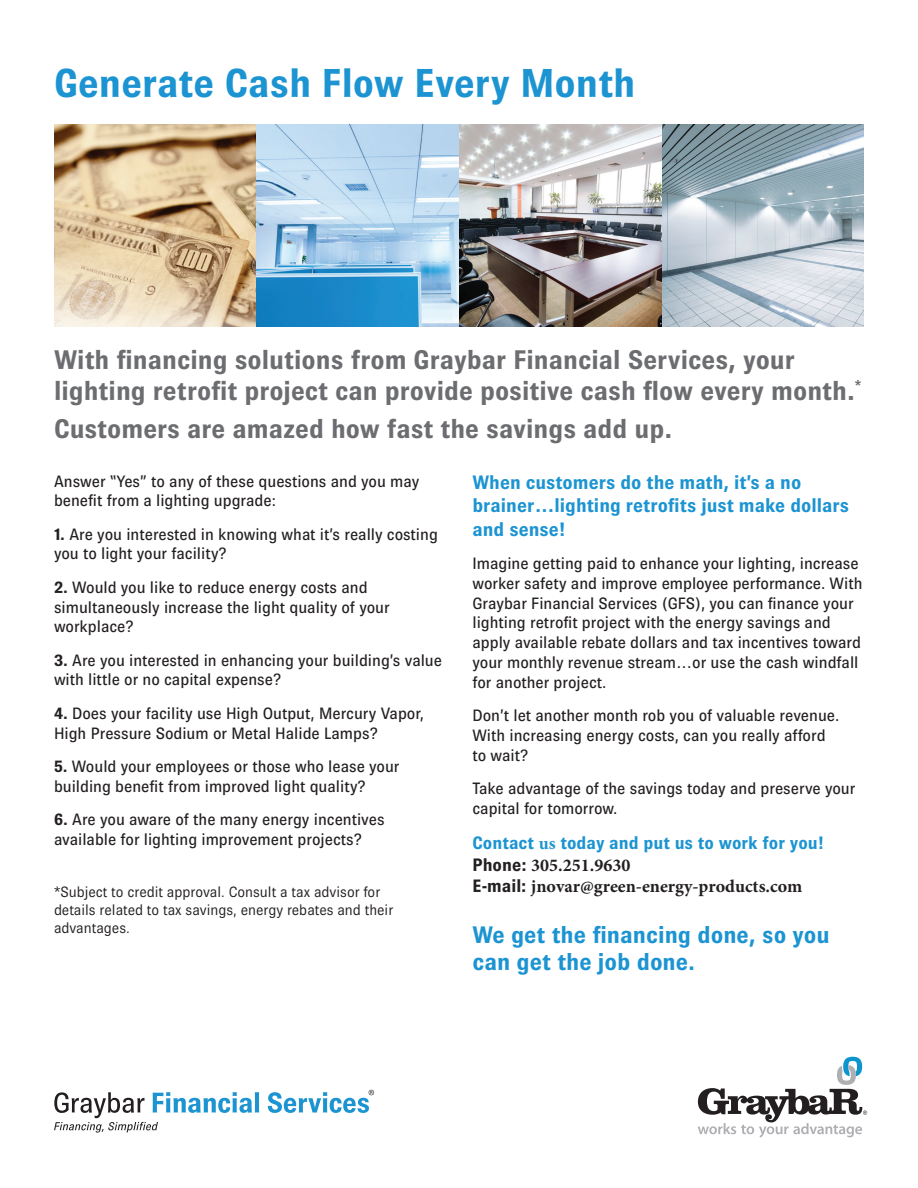
<style>
.page{position:relative;width:918px;height:1188px;background:#fff}
.page>*{position:absolute;margin:0;border:0;box-sizing:border-box;transform-origin:0 0}
.t1{font:700 40.5px "Brown";color:#1c94d2}
.t2{font:700 27px/31.5px "Brown";color:#6c6d70}
.t3{font:700 24px/27px "Brown";color:#1c94d2}
.t4{font:700 19.5px/23.4px "Brown";color:#1c94d2}
.t5{font:700 18px/21.6px "Minion Pro";color:#231f20}
.t6{font:16.5px/19.8px "Brown";color:#231f20}
.t7{font:300 15px/18px "Brown";color:#231f20}
.s1{font-weight:700}
.s2{font-family:"Brown";color:#1c94d2}
.s3{color:#1c94d2}
.s4{font-family:"Brown"}
</style>
<div class="page">
<svg style="left:268px;top:1090px;width:106px;height:23px"></svg>
<svg style="left:54px;top:1092px;width:205px;height:41px"></svg>
<svg style="left:698px;top:1057px;width:169px;height:80px"></svg>
<img style="left:54px;top:124px;width:810px;height:203px">
<p class="t1" style="left:54px;top:60px;width:583px">Generate Cash Flow Every Month</p>
<p class="t2" style="left:54px;top:343px;width:809px">With financing solutions from Graybar Financial Services, your lighting retrofit project can provide positive cash flow every month.<sup>*</sup></p>
<p class="t2" style="left:54px;top:413px;width:620px">Customers are amazed how fast the savings add up.</p>
<p class="t6" style="left:54px;top:471px;width:367px">Answer “Yes” to any of these questions and you may benefit from a lighting upgrade:</p>
<p class="t6" style="left:54px;top:524px;width:385px"><span class="s1">1.</span> Are you interested in knowing what it’s really costing you to light your facility?</p>
<p class="t6" style="left:54px;top:577px;width:337px"><span class="s1">2.</span> Would you like to reduce energy costs and simultaneously increase the light quality of your workplace?</p>
<p class="t6" style="left:54px;top:650px;width:390px"><span class="s1">3.</span> Are you interested in enhancing your building’s value with little or no capital expense?</p>
<p class="t6" style="left:54px;top:703px;width:372px"><span class="s1">4.</span> Does your facility use High Output, Mercury Vapor,<br>High Pressure Sodium or Metal Halide Lamps?</p>
<p class="t6" style="left:54px;top:756px;width:347px"><span class="s1">5.</span> Would your employees or those who lease your building benefit from improved light quality?</p>
<p class="t6" style="left:54px;top:809px;width:332px"><span class="s1">6.</span> Are you aware of the many energy incentives available for lighting improvement projects?</p>
<p class="t4" style="left:472px;top:470px;width:378px">When customers do the math, it’s a no brainer…lighting retrofits just make dollars and sense!</p>
<p class="t6" style="left:472px;top:553px;width:391px">Imagine getting paid to enhance your lighting, increase worker safety and improve employee performance. With Graybar Financial Services (GFS), you can finance your lighting retrofit project with the energy savings and apply available rebate dollars and tax incentives toward your monthly revenue stream…or use the cash windfall for another project.</p>
<p class="t6" style="left:472px;top:705px;width:368px">Don’t let another month rob you of valuable revenue.<br>With increasing energy costs, can you really afford to wait?</p>
<p class="t6" style="left:472px;top:778px;width:384px">Take advantage of the savings today and preserve your capital for tomorrow.</p>
<p class="t5" style="left:472px;top:832px;width:353px"><span class="s2">Contact</span> <span class="s3">us</span> <span class="s2">today and put us to work for you!<br></span><span class="s4">Phone:</span> 305.251.9630<br><span class="s4">E-mail:</span> jnovar@green-energy-products.com</p>
<p class="t3" style="left:472px;top:921px;width:359px">We get the financing done, so you can get the job done.</p>
<p class="t7" style="left:54px;top:883px;width:341px">*Subject to credit approval. Consult a tax advisor for details related to tax savings, energy rebates and their advantages.</p>
</div>
